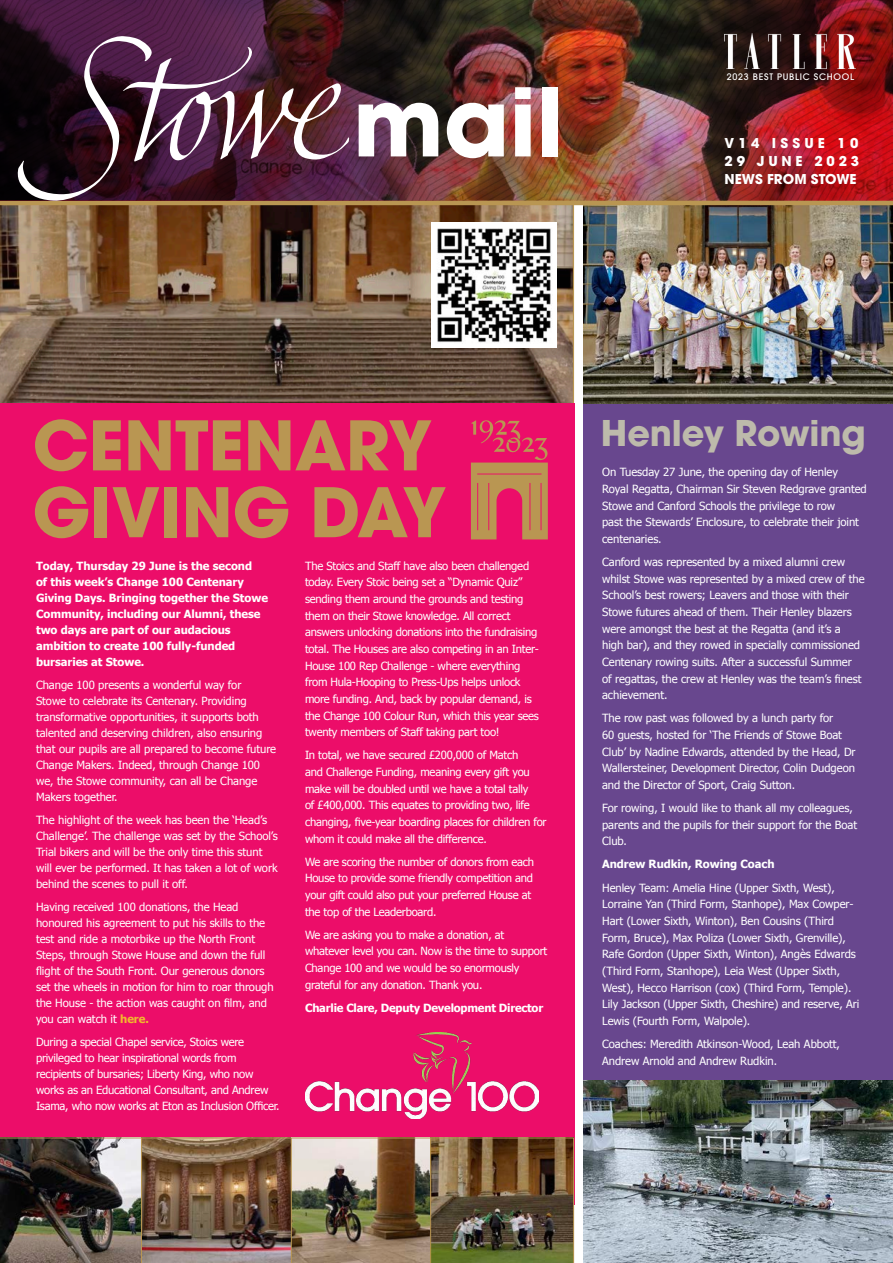
<style>
.page{position:relative;width:893px;height:1263px;background:#fff}
.page>*{position:absolute;margin:0;border:0;box-sizing:border-box;transform-origin:0 0}
.t1{font:700 93.45px "ITC Avant Garde Pro";color:#fff}
.t2{font:700 67.65px/66.9px "ITC Avant Garde Pro";letter-spacing:-.005em;color:#b99652}
.t3{font:700 35.1px "ITC Avant Garde Pro";letter-spacing:-.005em;color:#bdbaab}
.t4{font:700 13.5px/18px "ITC Avant Garde Pro";letter-spacing:.28em;color:#fff}
.t5{font:700 13.5px "ITC Avant Garde Pro";color:#fff}
.t6{font:11.25px/16.6px "Tahoma";letter-spacing:-.005em;color:#fff}
.t7{font:700 11.25px/16px "Tahoma";letter-spacing:-.005em;color:#fff}
.t8{font:500 9px "ITC Avant Garde Pro";letter-spacing:.08em;color:#fff}
.s1{font-weight:700;color:#f2b92e}
</style>
<div class="page">
<svg style="left:0;top:205px;width:574px;height:199px;background:#745942"></svg>
<img style="left:431px;top:222px;width:125px;height:125px">
<div style="left:583px;top:366px;width:310px;height:897px;background:#68478e"></div>
<div style="left:0;top:404px;width:574px;height:801px;background:#ec0d69"></div>
<img style="left:305px;top:1032px;width:233px;height:86px">
<img style="left:583px;top:205px;width:310px;height:199px">
<img style="left:0;top:1137px;width:574px;height:126px">
<svg style="left:471px;top:420px;width:77px;height:119px"></svg>
<img style="left:583px;top:1080px;width:310px;height:183px">
<img style="left:566px;top:0;width:87px;height:201px">
<img style="left:653px;top:0;width:240px;height:201px">
<img style="left:725px;top:32px;width:130px;height:37px">
<hr style="left:0;top:201px;width:893px;height:4px;background:#b99652">
<img style="left:0;top:0;width:566px;height:201px">
<svg style="left:16px;top:36px;width:333px;height:165px;background:#4f2e40"></svg>
<p class="t1" style="left:353px;top:60px;width:212px">mail</p>
<p class="t8" style="left:727px;top:71px;width:129px">2023 BEST PUBLIC SCHOOL</p>
<p class="t4" style="left:725px;top:134px;width:136px">V14 ISSUE 10<br>29 JUNE 2023</p>
<p class="t5" style="left:725px;top:170px;width:134px">NEWS FROM STOWE</p>
<p class="t2" style="left:33px;top:411px;width:415px">CENTENARY<br>GIVING DAY</p>
<p class="t3" style="left:601px;top:410px;width:266px">Henley Rowing</p>
<p class="t6" style="left:602px;top:463px;width:266px">On Tuesday 27 June, the opening day of Henley Royal Regatta, Chairman Sir Steven Redgrave granted Stowe and Canford Schools the privilege to row<br>past the Stewards’ Enclosure, to celebrate their joint centenaries.</p>
<p class="t6" style="left:602px;top:553px;width:264px">Canford was represented by a mixed alumni crew whilst Stowe was represented by a mixed crew of the School’s best rowers; Leavers and those with their Stowe futures ahead of them. Their Henley blazers were amongst the best at the Regatta (and it’s a high bar), and they rowed in specially commissioned Centenary rowing suits. After a successful Summer<br>of regattas, the crew at Henley was the team’s finest achievement.</p>
<p class="t6" style="left:602px;top:709px;width:255px">The row past was followed by a lunch party for<br>60 guests, hosted for ‘The Friends of Stowe Boat Club’ by Nadine Edwards, attended by the Head, Dr Wallersteiner, Development Director, Colin Dudgeon and the Director of Sport, Craig Sutton.</p>
<p class="t6" style="left:602px;top:799px;width:256px">For rowing, I would like to thank all my colleagues, parents and the pupils for their support for the Boat<br>Club.</p>
<p class="t7" style="left:602px;top:856px;width:174px">Andrew Rudkin, Rowing Coach</p>
<p class="t6" style="left:602px;top:878px;width:259px">Henley Team: Amelia Hine (Upper Sixth, West), Lorraine Yan (Third Form, Stanhope), Max Cowper-Hart (Lower Sixth, Winton), Ben Cousins (Third Form, Bruce), Max Poliza (Lower Sixth, Grenville), Rafe Gordon (Upper Sixth, Winton), Angès Edwards (Third Form, Stanhope), Leia West (Upper Sixth, West), Hecco Harrison (cox) (Third Form, Temple).<br>Lily Jackson (Upper Sixth, Cheshire) and reserve, Ari Lewis (Fourth Form, Walpole).</p>
<p class="t6" style="left:602px;top:1035px;width:239px">Coaches: Meredith Atkinson-Wood, Leah Abbott,<br>Andrew Arnold and Andrew Rudkin.</p>
<p class="t6" style="left:305px;top:557px;width:235px">The Stoics and Staff have also been challenged today. Every Stoic being set a “Dynamic Quiz” sending them around the grounds and testing them on their Stowe knowledge. All correct answers unlocking donations into the fundraising total. The Houses are also competing in an Inter-House 100 Rep Challenge - where everything from Hula-Hooping to Press-Ups helps unlock more funding. And, back by popular demand, is the Change 100 Colour Run, which this year sees twenty members of Staff taking part too!</p>
<p class="t6" style="left:305px;top:746px;width:243px">In total, we have secured £200,000 of Match<br>and Challenge Funding, meaning every gift you make will be doubled until we have a total tally<br>of £400,000. This equates to providing two, life changing, five-year boarding places for children for whom it could make all the difference.</p>
<p class="t6" style="left:305px;top:853px;width:231px">We are scoring the number of donors from each House to provide some friendly competition and your gift could also put your preferred House at the top of the Leaderboard.</p>
<p class="t6" style="left:305px;top:926px;width:244px">We are asking you to make a donation, at whatever level you can. Now is the time to support Change 100 and we would be so enormously grateful for any donation. Thank you.</p>
<p class="t7" style="left:305px;top:999px;width:240px">Charlie Clare, Deputy Development Director</p>
<p class="t7" style="left:36px;top:557px;width:234px">Today, Thursday 29 June is the second<br>of this week’s Change 100 Centenary Giving Days. Bringing together the Stowe Community, including our Alumni, these two days are part of our audacious ambition to create 100 fully-funded bursaries at Stowe.</p>
<p class="t6" style="left:36px;top:676px;width:242px;line-height:16px">Change 100 presents a wonderful way for<br>Stowe to celebrate its Centenary. Providing transformative opportunities, it supports both talented and deserving children, also ensuring that our pupils are all prepared to become future Change Makers. Indeed, through Change 100 we, the Stowe community, can all be Change Makers together.</p>
<p class="t6" style="left:36px;top:811px;width:243px;line-height:16px">The highlight of the week has been the ‘Head’s Challenge’. The challenge was set by the School’s Trial bikers and will be the only time this stunt will ever be performed. It has taken a lot of work behind the scenes to pull it off.</p>
<p class="t6" style="left:36px;top:898px;width:239px;line-height:16px">Having received 100 donations, the Head honoured his agreement to put his skills to the test and ride a motorbike up the North Front Steps, through Stowe House and down the full flight of the South Front. Our generous donors set the wheels in motion for him to roar through the House - the action was caught on film, and you can watch it <span class="s1">here.</span></p>
<p class="t6" style="left:36px;top:1033px;width:245px;line-height:16px">During a special Chapel service, Stoics were privileged to hear inspirational words from recipients of bursaries; Liberty King, who now works as an Educational Consultant, and Andrew Isama, who now works at Eton as Inclusion Officer.</p>
</div>
